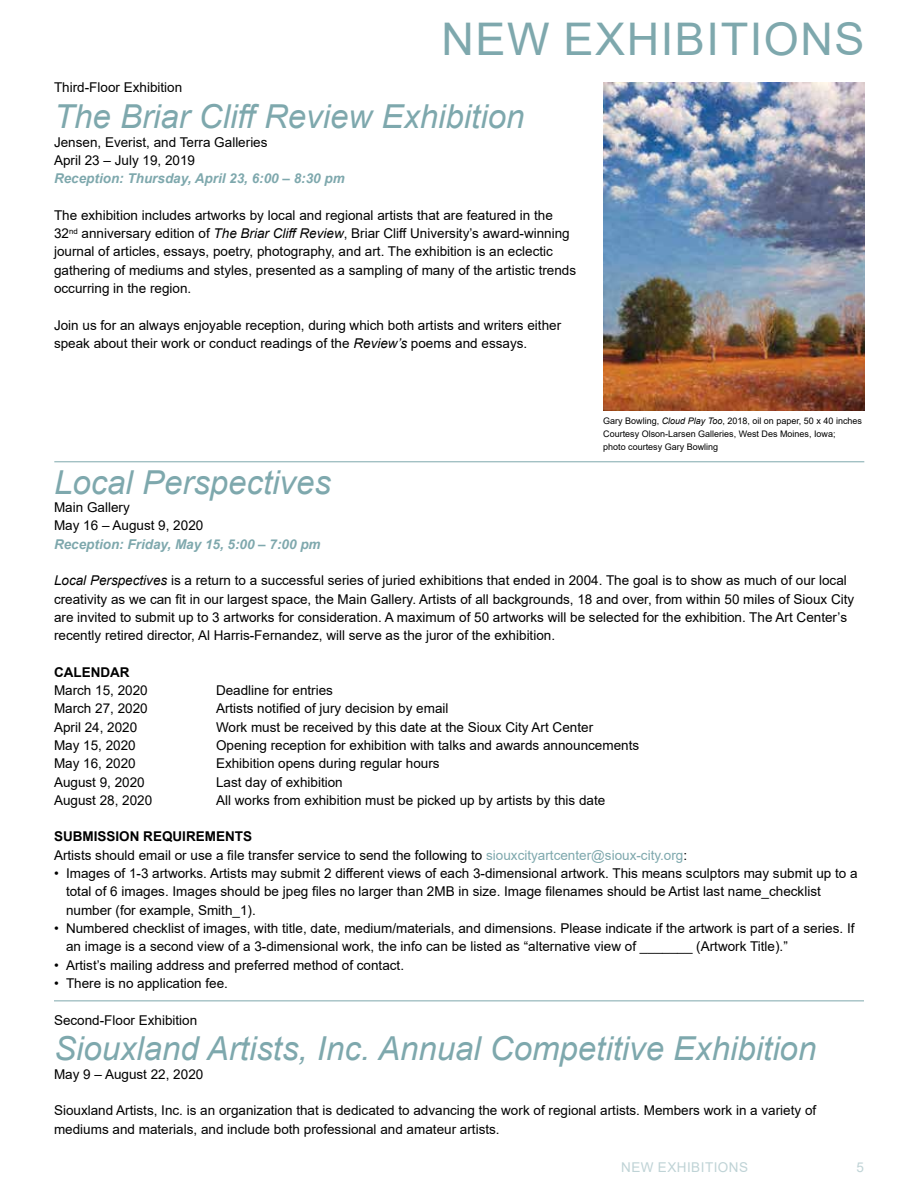
<style>
.page{position:relative;width:918px;height:1188px;background:#fff}
.page>*{position:absolute;margin:0;border:0;box-sizing:border-box;transform-origin:0 0}
.t1{font:45px "Arial";letter-spacing:.035em;color:#7ea8ad}
.t2{font:italic 33px "Arial";color:#7ea8ad}
.t3{font:13.5px/18.3px "Arial";color:#000}
.t4{font:italic 700 13.5px "Arial";color:#7ea8ad}
.t5{font:13.5px "Arial";letter-spacing:.035em;color:#bfd3d6}
.t6{font:700 13.5px "Arial";color:#000}
.t7{font:9px/12.9px "Arial";color:#000}
.s1{font-style:italic}
.s2{font-weight:700}
.s3{color:#7ea8ad}
</style>
<div class="page">
<img style="left:603px;top:82px;width:261px;height:329px">
<hr style="left:54px;top:461px;width:810px;height:1px;background:#7ea8ad">
<hr style="left:54px;top:1000px;width:810px;height:1px;background:#7ea8ad">
<h1 class="t1" style="left:441px;top:8px;width:425px">NEW EXHIBITIONS</h1>
<p class="t3" style="left:54px;top:78px;width:130px">Third-Floor Exhibition</p>
<h2 class="t2" style="left:54px;top:95px;width:472px">The Briar Cliff Review Exhibition</h2>
<p class="t3" style="left:54px;top:133px;width:215px">Jensen, Everist, and Terra Galleries<br>April 23 – July 19, 2019</p>
<p class="t4" style="left:54px;top:169px;width:292px">Reception: Thursday, April 23, 6:00 – 8:30 pm</p>
<p class="t3" style="left:54px;top:206px;width:524px">The exhibition includes artworks by local and regional artists that are featured in the 32<sup>nd</sup> anniversary edition of <span class="s1">The Briar Cliff Review</span>, Briar Cliff University’s award-winning journal of articles, essays, poetry, photography, and art. The exhibition is an eclectic gathering of mediums and styles, presented as a sampling of many of the artistic trends occurring in the region.</p>
<p class="t3" style="left:54px;top:316px;width:509px">Join us for an always enjoyable reception, during which both artists and writers either speak about their work or conduct readings of the <span class="s1">Review’s</span> poems and essays.</p>
<p class="t7" style="left:603px;top:414px;width:260px">Gary Bowling, <span class="s1">Cloud Play Too</span>, 2018, oil on paper, 50 x 40 inches<br>Courtesy Olson-Larsen Galleries, West Des Moines, Iowa;<br>photo courtesy Gary Bowling</p>
<h2 class="t2" style="left:54px;top:461px;width:278px">Local Perspectives</h2>
<p class="t3" style="left:54px;top:498px;width:151px">Main Gallery<br>May 16 – August 9, 2020</p>
<p class="t4" style="left:54px;top:535px;width:268px">Reception: Friday, May 15, 5:00 – 7:00 pm</p>
<p class="t3" style="left:54px;top:571px;width:802px"><span class="s1">Local Perspectives</span> is a return to a successful series of juried exhibitions that ended in 2004. The goal is to show as much of our local creativity as we can fit in our largest space, the Main Gallery. Artists of all backgrounds, 18 and over, from within 50 miles of Sioux City are invited to submit up to 3 artworks for consideration. A maximum of 50 artworks will be selected for the exhibition. The Art Center’s recently retired director, Al Harris-Fernandez, will serve as the juror of the exhibition.</p>
<p class="t6" style="left:54px;top:662px;width:77px">CALENDAR</p>
<p class="t3" style="left:54px;top:681px;width:95px">March 15, 2020</p>
<p class="t3" style="left:216px;top:681px;width:119px">Deadline for entries</p>
<p class="t3" style="left:54px;top:699px;width:95px">March 27, 2020</p>
<p class="t3" style="left:216px;top:699px;width:234px">Artists notified of jury decision by email</p>
<p class="t3" style="left:54px;top:718px;width:85px">April 24, 2020</p>
<p class="t3" style="left:216px;top:718px;width:379px">Work must be received by this date at the Sioux City Art Center</p>
<p class="t3" style="left:54px;top:736px;width:83px">May 15, 2020</p>
<p class="t3" style="left:216px;top:736px;width:425px">Opening reception for exhibition with talks and awards announcements</p>
<p class="t3" style="left:54px;top:754px;width:83px">May 16, 2020</p>
<p class="t3" style="left:216px;top:754px;width:225px">Exhibition opens during regular hours</p>
<p class="t3" style="left:54px;top:773px;width:92px">August 9, 2020</p>
<p class="t3" style="left:216px;top:773px;width:128px">Last day of exhibition</p>
<p class="t3" style="left:54px;top:791px;width:100px">August 28, 2020</p>
<p class="t3" style="left:216px;top:791px;width:391px">All works from exhibition must be picked up by artists by this date</p>
<p class="t3" style="left:54px;top:828px;width:635px"><span class="s2">SUBMISSION REQUIREMENTS<br></span>Artists should email or use a file transfer service to send the following to <span class="s3">siouxcityartcenter@sioux-city.org</span>:</p>
<p class="t3" style="left:66px;top:864px;width:793px;text-indent:-12px">• Images of 1-3 artworks. Artists may submit 2 different views of each 3-dimensional artwork. This means sculptors may submit up to a total of 6 images. Images should be jpeg files no larger than 2MB in size. Image filenames should be Artist last name_checklist number (for example, Smith_1).</p>
<p class="t3" style="left:66px;top:919px;width:790px;text-indent:-12px">• Numbered checklist of images, with title, date, medium/materials, and dimensions. Please indicate if the artwork is part of a series. If an image is a second view of a 3-dimensional work, the info can be listed as “alternative view of _______ (Artwork Title).”</p>
<p class="t3" style="left:54px;top:956px;width:352px">• Artist’s mailing address and preferred method of contact.</p>
<p class="t3" style="left:54px;top:974px;width:176px">• There is no application fee.</p>
<p class="t3" style="left:54px;top:1011px;width:145px">Second-Floor Exhibition</p>
<h2 class="t2" style="left:54px;top:1027px;width:764px">Siouxland Artists, Inc. Annual Competitive Exhibition</h2>
<p class="t3" style="left:54px;top:1065px;width:151px">May 9 – August 22, 2020</p>
<p class="t3" style="left:54px;top:1101px;width:764px">Siouxland Artists, Inc. is an organization that is dedicated to advancing the work of regional artists. Members work in a variety of mediums and materials, and include both professional and amateur artists.</p>
<p class="t5" style="left:621px;top:1158px;width:128px">NEW EXHIBITIONS</p>
<p class="t5" style="left:856px;top:1158px;width:9px">5</p>
</div>
